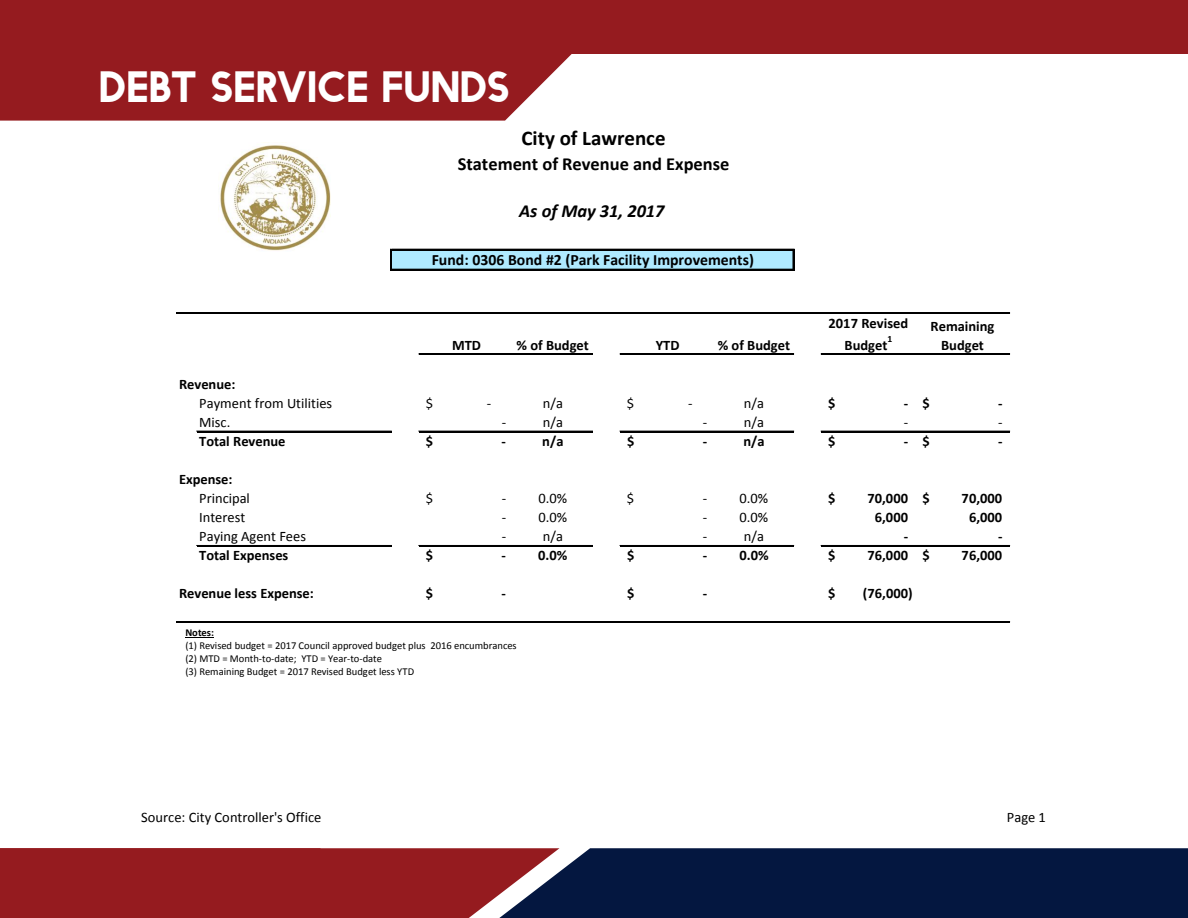
<style>
.page{position:relative;width:1188px;height:918px;background:#fff}
.page>*{position:absolute;margin:0;border:0;box-sizing:border-box;transform-origin:0 0}
.t1{font:40.5px "Facile Sans";letter-spacing:.02em;color:#fff}
.t2{font:700 21px "Calibri";color:#000}
.t3{font:700 18.45px "Calibri";color:#000}
.t4{font:italic 700 18.45px "Calibri";color:#000}
.t5{font:700 15.75px "Calibri";color:#000}
.t6{font:700 14.55px/21.6px "Calibri";color:#000;text-align:center}
.t7{font:14.55px/19px "Calibri";color:#000}
.t8{font:10.5px/12.9px "Calibri";letter-spacing:-.005em;color:#000}
.t9{font:700 9.6px "Calibri";color:#000}
.s1{font-weight:700}
</style>
<div class="page">
<div style="left:0;top:0;width:1188px;height:54px;background:#951b1f"></div>
<svg style="left:0;top:54px;width:572px;height:67px;background:#9b292d"></svg>
<div style="left:0;top:848px;width:370px;height:70px;background:#951b1f"></div>
<svg style="left:370px;top:848px;width:818px;height:70px;background:#282142"></svg>
<div style="left:391px;top:250px;width:403px;height:20px;background:#afeaff"></div>
<hr style="left:419px;top:354px;width:174px;height:1px;background:#000">
<hr style="left:620px;top:354px;width:174px;height:1px;background:#000">
<hr style="left:197px;top:431px;width:194px;height:1px;background:#000">
<hr style="left:419px;top:431px;width:174px;height:1px;background:#000">
<hr style="left:620px;top:431px;width:174px;height:1px;background:#000">
<hr style="left:197px;top:545px;width:194px;height:2px;background:#000">
<hr style="left:419px;top:545px;width:174px;height:2px;background:#000">
<hr style="left:620px;top:545px;width:174px;height:2px;background:#000">
<svg style="left:390px;top:249px;width:2px;height:21px"></svg>
<svg style="left:793px;top:250px;width:1px;height:19px"></svg>
<hr style="left:392px;top:249px;width:402px;height:1px;background:#000">
<hr style="left:392px;top:269px;width:402px;height:1px;background:#000">
<hr style="left:177px;top:313px;width:833px;height:1px;background:#000">
<hr style="left:821px;top:354px;width:189px;height:1px;background:#000">
<hr style="left:821px;top:431px;width:189px;height:1px;background:#000">
<hr style="left:821px;top:545px;width:189px;height:2px;background:#000">
<hr style="left:177px;top:621px;width:833px;height:1px;background:#000">
<hr style="left:177px;top:622px;width:833px;height:1px;background:#000">
<img style="left:218px;top:145px;width:112px;height:106px">
<svg style="left:185px;top:637px;width:29px;height:1px"></svg>
<p class="t1" style="left:101px;top:64px;width:412px">DEBT SERVICE FUNDS</p>
<p class="t7" style="left:199px;top:375px;width:135px;text-indent:-20px"><span class="s1">Revenue:<br></span>Payment from Utilities</p>
<p class="t2" style="left:522px;top:124px;width:146px">City of Lawrence</p>
<p class="t3" style="left:458px;top:152px;width:273px">Statement of Revenue and Expense</p>
<p class="t4" style="left:519px;top:199px;width:147px">As of May 31, 2017</p>
<p class="t5" style="left:432px;top:250px;width:324px">Fund: 0306 Bond #2 (Park Facility Improvements)</p>
<p class="t6" style="left:452px;top:334px;width:30px">MTD</p>
<p class="t6" style="left:517px;top:334px;width:74px">% of Budget</p>
<p class="t6" style="left:656px;top:334px;width:25px">YTD</p>
<p class="t6" style="left:718px;top:334px;width:74px">% of Budget</p>
<p class="t6" style="left:829px;top:312px;width:81px">2017 Revised<br>Budget</p>
<p class="t9" style="left:887px;top:333px;width:6px">1</p>
<p class="t6" style="left:931px;top:316px;width:65px;line-height:19px">Remaining<br>Budget</p>
<p class="t7" style="left:426px;top:394px;width:9px">$</p>
<p class="t7" style="left:487px;top:394px;width:6px">-</p>
<p class="t7" style="left:543px;top:393px;width:22px">n/a</p>
<p class="t7" style="left:627px;top:394px;width:9px">$</p>
<p class="t7" style="left:688px;top:394px;width:6px">-</p>
<p class="t7" style="left:744px;top:393px;width:22px">n/a</p>
<p class="t6" style="left:828px;top:392px;width:9px">$</p>
<p class="t6" style="left:904px;top:392px;width:27px">- $</p>
<p class="t6" style="left:998px;top:392px;width:6px">-</p>
<p class="t7" style="left:199px;top:413px;width:33px">Misc.</p>
<p class="t7" style="left:502px;top:413px;width:6px">-</p>
<p class="t7" style="left:543px;top:412px;width:22px">n/a</p>
<p class="t7" style="left:703px;top:413px;width:6px">-</p>
<p class="t7" style="left:744px;top:412px;width:22px">n/a</p>
<p class="t7" style="left:904px;top:413px;width:6px">-</p>
<p class="t7" style="left:998px;top:413px;width:6px">-</p>
<p class="t6" style="left:199px;top:430px;width:88px">Total Revenue</p>
<p class="t6" style="left:426px;top:430px;width:9px">$</p>
<p class="t6" style="left:502px;top:430px;width:6px">-</p>
<p class="t6" style="left:542px;top:430px;width:23px">n/a</p>
<p class="t6" style="left:627px;top:430px;width:9px">$</p>
<p class="t6" style="left:703px;top:430px;width:6px">-</p>
<p class="t6" style="left:743px;top:430px;width:23px">n/a</p>
<p class="t6" style="left:828px;top:430px;width:9px">$</p>
<p class="t6" style="left:904px;top:430px;width:27px">- $</p>
<p class="t6" style="left:998px;top:430px;width:6px">-</p>
<p class="t7" style="left:199px;top:470px;width:52px;text-indent:-20px"><span class="s1">Expense:<br></span>Principal</p>
<p class="t7" style="left:426px;top:489px;width:9px">$</p>
<p class="t7" style="left:502px;top:489px;width:67px">- 0.0%</p>
<p class="t7" style="left:627px;top:489px;width:9px">$</p>
<p class="t7" style="left:703px;top:489px;width:67px">- 0.0%</p>
<p class="t6" style="left:828px;top:488px;width:9px">$</p>
<p class="t6" style="left:867px;top:488px;width:64px">70,000 $</p>
<p class="t6" style="left:962px;top:488px;width:42px">70,000</p>
<p class="t7" style="left:199px;top:508px;width:48px">Interest</p>
<p class="t7" style="left:502px;top:508px;width:67px">- 0.0%</p>
<p class="t7" style="left:703px;top:508px;width:67px">- 0.0%</p>
<p class="t6" style="left:875px;top:507px;width:35px">6,000</p>
<p class="t6" style="left:969px;top:507px;width:35px">6,000</p>
<p class="t7" style="left:199px;top:527px;width:108px">Paying Agent Fees</p>
<p class="t7" style="left:502px;top:527px;width:6px">-</p>
<p class="t7" style="left:543px;top:527px;width:22px">n/a</p>
<p class="t7" style="left:703px;top:527px;width:6px">-</p>
<p class="t7" style="left:744px;top:527px;width:22px">n/a</p>
<p class="t6" style="left:904px;top:526px;width:6px">-</p>
<p class="t6" style="left:998px;top:526px;width:6px">-</p>
<p class="t6" style="left:199px;top:545px;width:91px">Total Expenses</p>
<p class="t6" style="left:426px;top:545px;width:9px">$</p>
<p class="t6" style="left:502px;top:545px;width:67px">- 0.0%</p>
<p class="t6" style="left:627px;top:545px;width:9px">$</p>
<p class="t6" style="left:703px;top:545px;width:67px">- 0.0%</p>
<p class="t6" style="left:828px;top:545px;width:9px">$</p>
<p class="t6" style="left:867px;top:545px;width:64px">76,000 $</p>
<p class="t6" style="left:962px;top:545px;width:42px">76,000</p>
<p class="t6" style="left:179px;top:583px;width:136px">Revenue less Expense:</p>
<p class="t6" style="left:426px;top:583px;width:9px">$</p>
<p class="t6" style="left:502px;top:583px;width:6px">-</p>
<p class="t6" style="left:627px;top:583px;width:9px">$</p>
<p class="t6" style="left:703px;top:583px;width:6px">-</p>
<p class="t6" style="left:828px;top:583px;width:9px">$</p>
<p class="t6" style="left:863px;top:583px;width:51px">(76,000)</p>
<p class="t8" style="left:185px;top:626px;width:333px"><span class="s1">Notes:<br></span>(1) Revised budget = 2017 Council approved budget plus 2016 encumbrances (2) MTD = Month-to-date; YTD = Year-to-date<br>(3) Remaining Budget = 2017 Revised Budget less YTD</p>
<p class="t7" style="left:141px;top:808px;width:182px">Source: City Controller's Office</p>
<p class="t7" style="left:1007px;top:808px;width:41px">Page 1</p>
</div>
